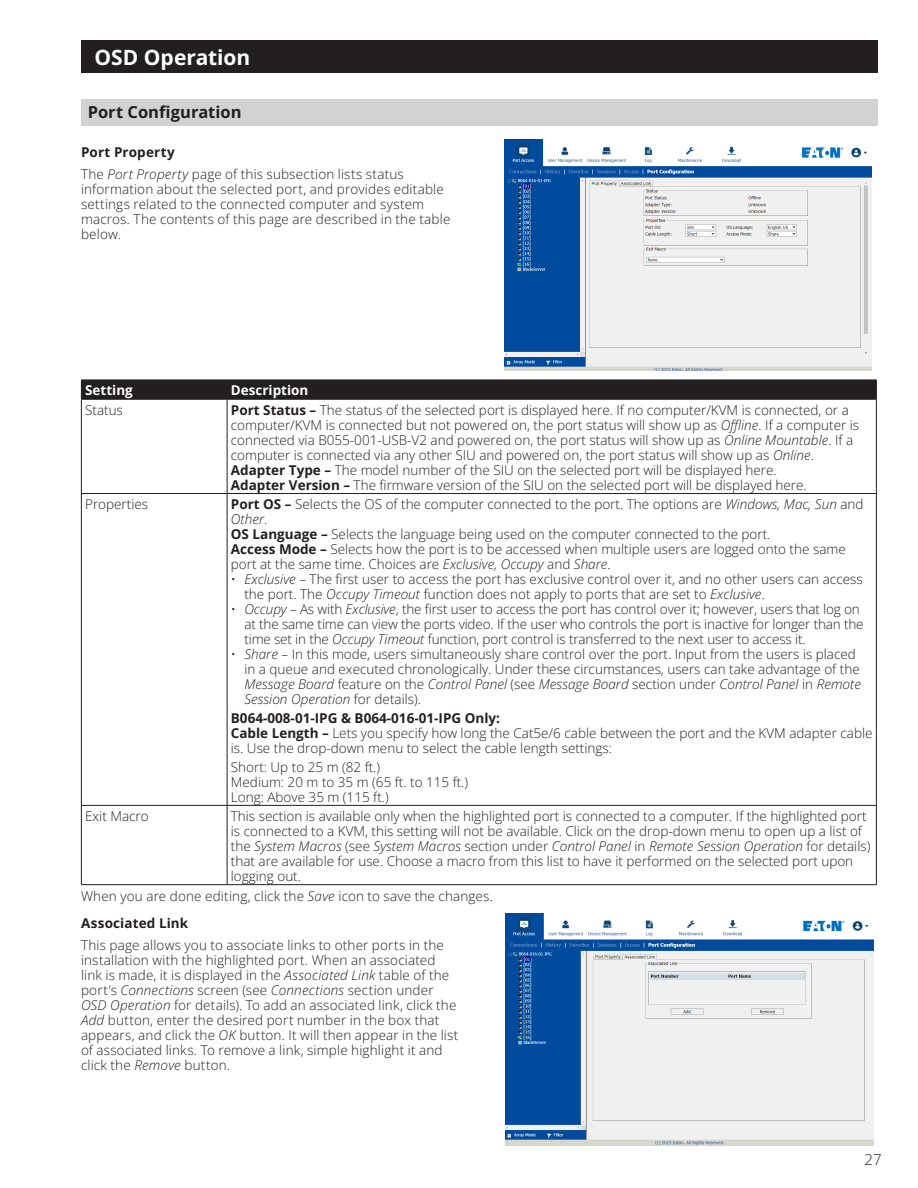
<style>
.page{position:relative;width:918px;height:1188px;background:#fff}
.page>*{position:absolute;margin:0;border:0;box-sizing:border-box;transform-origin:0 0}
.Chapter_Headers{font:700 21px "Open Sans";color:#fff}
.Subhead1{font:700 16.5px "Open Sans";color:#231f20}
.t1{font:15px "Open Sans";color:#231f20}
.t2{font:13.5px/15px "Open Sans";color:#231f20}
.Subhead2{font:700 13.5px "Open Sans";letter-spacing:.005em;color:#231f20}
.t3{font:700 13.5px "Open Sans";color:#fff}
.s1{font-style:italic}
.s2{font-weight:700}
</style>
<div class="page">
<div style="left:81px;top:40px;width:797px;height:33px;background:#231f20"></div>
<img style="left:506px;top:914px;width:368px;height:232px">
<img style="left:504px;top:139px;width:368px;height:232px">
<div style="left:81px;top:380px;width:796px;height:19px;background:#231f20"></div>
<hr style="left:81px;top:399px;width:146px;height:1px;background:#231f20">
<hr style="left:81px;top:400px;width:1px;height:93px;background:#231f20">
<hr style="left:227px;top:399px;width:650px;height:1px;background:#231f20">
<hr style="left:227px;top:400px;width:1px;height:93px;background:#231f20">
<hr style="left:876px;top:400px;width:1px;height:93px;background:#231f20">
<hr style="left:81px;top:493px;width:146px;height:1px;background:#231f20">
<hr style="left:81px;top:494px;width:1px;height:311px;background:#231f20">
<hr style="left:227px;top:493px;width:650px;height:1px;background:#231f20">
<hr style="left:227px;top:494px;width:1px;height:311px;background:#231f20">
<hr style="left:876px;top:494px;width:1px;height:311px;background:#231f20">
<hr style="left:81px;top:805px;width:146px;height:1px;background:#231f20">
<hr style="left:81px;top:806px;width:1px;height:78px;background:#231f20">
<hr style="left:227px;top:805px;width:650px;height:1px;background:#231f20">
<hr style="left:227px;top:806px;width:1px;height:78px;background:#231f20">
<hr style="left:876px;top:806px;width:1px;height:78px;background:#231f20">
<hr style="left:81px;top:884px;width:146px;height:1px;background:#231f20">
<hr style="left:227px;top:884px;width:650px;height:1px;background:#231f20">
<div style="left:81px;top:99px;width:797px;height:27px;background:#d1d2d4"></div>
<p class="Chapter_Headers" style="left:94px;top:43px;width:157px">OSD Operation</p>
<p class="Subhead1" style="left:88px;top:101px;width:155px">Port Configuration</p>
<p class="Subhead2" style="left:81px;top:143px;width:95px">Port Property</p>
<p class="t2" style="left:81px;top:166px;width:371px">The <span class="s1">Port Property</span> page of this subsection lists status information about the selected port, and provides editable settings related to the connected computer and system macros. The contents of this page are described in the table below.</p>
<p class="t3" style="left:85px;top:381px;width:49px">Setting</p>
<p class="t3" style="left:231px;top:381px;width:79px">Description</p>
<p class="t2" style="left:85px;top:402px;width:39px">Status</p>
<p class="t2" style="left:231px;top:402px;width:630px"><span class="s2">Port Status –</span> The status of the selected port is displayed here. If no computer/KVM is connected, or a computer/KVM is connected but not powered on, the port status will show up as <span class="s1">Offline</span>. If a computer is connected via B055-001-USB-V2 and powered on, the port status will show up as <span class="s1">Online Mountable</span>. If a computer is connected via any other SIU and powered on, the port status will show up as <span class="s1">Online</span>.</p>
<p class="t2" style="left:231px;top:462px;width:547px"><span class="s2">Adapter Type –</span> The model number of the SIU on the selected port will be displayed here.</p>
<p class="t2" style="left:231px;top:477px;width:577px"><span class="s2">Adapter Version –</span> The firmware version of the SIU on the selected port will be displayed here.</p>
<p class="t2" style="left:85px;top:496px;width:65px">Properties</p>
<p class="t2" style="left:231px;top:496px;width:634px"><span class="s2">Port OS –</span> Selects the OS of the computer connected to the port. The options are <span class="s1">Windows, Mac, Sun</span> and<br><span class="s1">Other</span>.</p>
<p class="t2" style="left:231px;top:526px;width:541px"><span class="s2">OS Language –</span> Selects the language being used on the computer connected to the port.</p>
<p class="t2" style="left:231px;top:541px;width:616px"><span class="s2">Access Mode –</span> Selects how the port is to be accessed when multiple users are logged onto the same port at the same time. Choices are <span class="s1">Exclusive, Occupy</span> and <span class="s1">Share</span>.</p>
<p class="t2" style="left:244px;top:571px;width:620px;text-indent:-14px">• <span class="s1">Exclusive</span> – The first user to access the port has exclusive control over it, and no other users can access the port. The <span class="s1">Occupy Timeout</span> function does not apply to ports that are set to <span class="s1">Exclusive</span>.</p>
<p class="t2" style="left:244px;top:601px;width:621px;text-indent:-14px">• <span class="s1">Occupy</span> – As with <span class="s1">Exclusive</span>, the first user to access the port has control over it; however, users that log on at the same time can view the ports video. If the user who controls the port is inactive for longer than the time set in the <span class="s1">Occupy Timeout</span> function, port control is transferred to the next user to access it.</p>
<p class="t2" style="left:244px;top:646px;width:618px;text-indent:-14px">• <span class="s1">Share</span> – In this mode, users simultaneously share control over the port. Input from the users is placed in a queue and executed chronologically. Under these circumstances, users can take advantage of the <span class="s1">Message Board</span> feature on the <span class="s1">Control Panel</span> (see <span class="s1">Message Board</span> section under <span class="s1">Control Panel</span> in <span class="s1">Remote Session Operation</span> for details).</p>
<p class="Subhead2" style="left:231px;top:709px;width:271px">B064-008-01-IPG &amp; B064-016-01-IPG Only:</p>
<p class="t2" style="left:231px;top:725px;width:643px"><span class="s2">Cable Length –</span> Lets you specify how long the Cat5e/6 cable between the port and the KVM adapter cable is. Use the drop-down menu to select the cable length settings:</p>
<p class="t2" style="left:231px;top:759px;width:151px">Short: Up to 25 m (82 ft.)</p>
<p class="t2" style="left:231px;top:774px;width:239px">Medium: 20 m to 35 m (65 ft. to 115 ft.)</p>
<p class="t2" style="left:231px;top:789px;width:159px">Long: Above 35 m (115 ft.)</p>
<p class="t2" style="left:85px;top:808px;width:65px">Exit Macro</p>
<p class="t2" style="left:231px;top:808px;width:641px">This section is available only when the highlighted port is connected to a computer. If the highlighted port is connected to a KVM, this setting will not be available. Click on the drop-down menu to open up a list of the <span class="s1">System Macros</span> (see <span class="s1">System Macros</span> section under <span class="s1">Control Panel</span> in <span class="s1">Remote Session Operation</span> for details) that are available for use. Choose a macro from this list to have it performed on the selected port upon logging out.</p>
<p class="t2" style="left:81px;top:888px;width:414px">When you are done editing, click the <span class="s1">Save</span> icon to save the changes.</p>
<p class="Subhead2" style="left:81px;top:914px;width:109px">Associated Link</p>
<p class="t2" style="left:81px;top:937px;width:379px">This page allows you to associate links to other ports in the installation with the highlighted port. When an associated link is made, it is displayed in the <span class="s1">Associated Link</span> table of the port’s <span class="s1">Connections</span> screen (see <span class="s1">Connections</span> section under <span class="s1">OSD Operation</span> for details). To add an associated link, click the <span class="s1">Add</span> button, enter the desired port number in the box that appears, and click the <span class="s1">OK</span> button. It will then appear in the list of associated links. To remove a link, simple highlight it and click the <span class="s1">Remove</span> button.</p>
<p class="t1" style="left:864px;top:1149px;width:19px">27</p>
</div>
